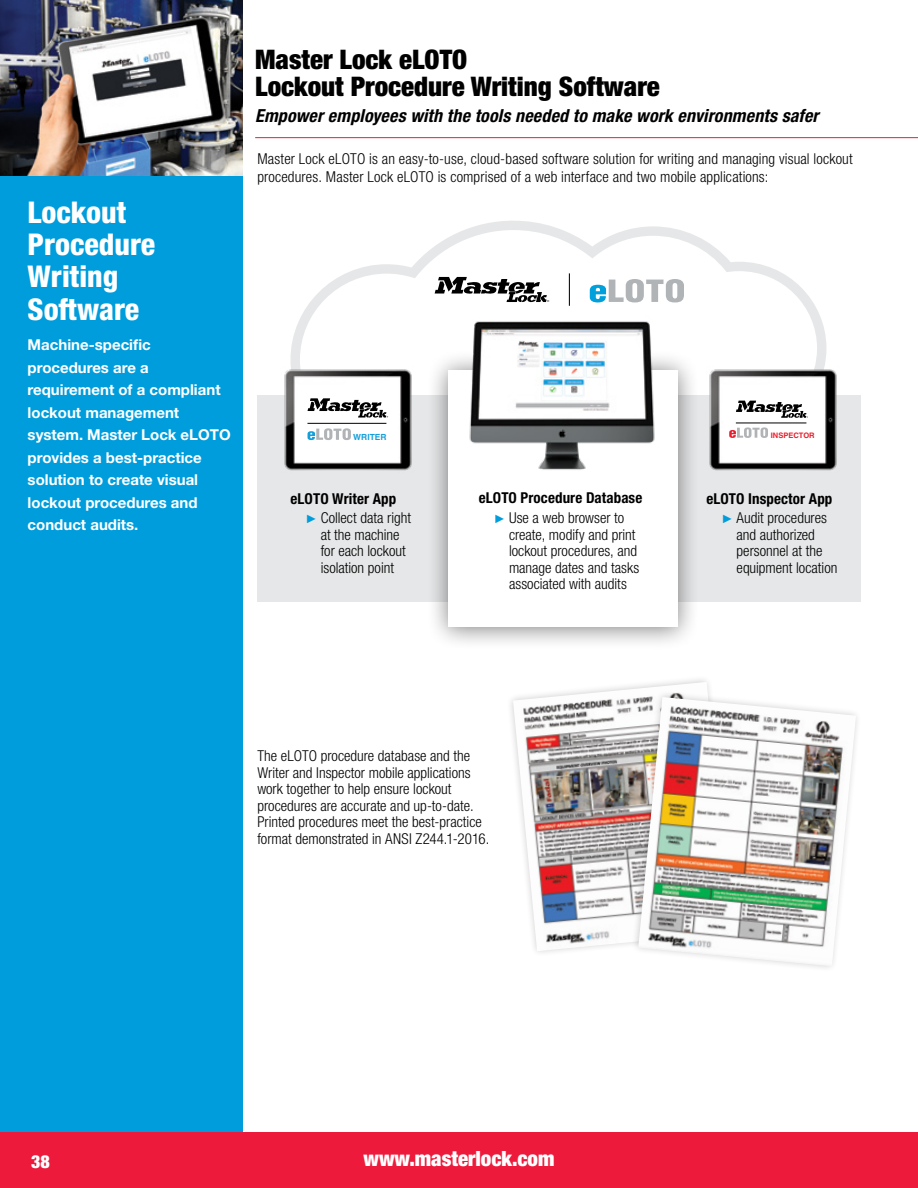
<style>
.page{position:relative;width:918px;height:1188px;background:#fff}
.page>*{position:absolute;margin:0;border:0;box-sizing:border-box;transform-origin:0 0}
.t1{font:800 condensed 30px/32.2px "Helvetica Neue LT";color:#fff}
.t2{font:900 condensed 27px/27px "Helvetica Neue LT";color:#000}
.t3{font:900 condensed 21px "Helvetica Neue LT";color:#fff}
.t4{font:italic 700 condensed 18px "Helvetica Neue LT";letter-spacing:.01em;color:#000}
.t5{font:900 condensed 18px "Helvetica Neue LT";color:#fff}
.t6{font:300 condensed 15px/16.5px "Helvetica Neue LT";color:#000}
.t7{font:700 15px/22.5px "Helvetica Neue LT";color:#fff}
.t8{font:700 condensed 15px/19.8px "Helvetica Neue LT";letter-spacing:.005em;color:#000;text-align:center}
.t9{font:700 8.4px "Helvetica LT Std";color:#159fda}
.t10{font:700 7.5px "Helvetica LT Std";color:#ea1d2d}
.s1{font-weight:700}
.s2{font-family:"Arial";font-weight:400;font-stretch:normal;font-size:12px;color:#009ddc}
.s3{font-weight:300}
</style>
<div class="page">
<div style="left:0;top:0;width:243px;height:1139px;background:#009ddc"></div>
<div style="left:0;top:1133px;width:918px;height:55px;background:#ed1a3b"></div>
<svg style="left:291px;top:221px;width:535px;height:145px"></svg>
<div style="left:257px;top:395px;width:604px;height:207px;background:#e6e7e8"></div>
<hr style="left:255px;top:137px;width:663px;height:1px;background:#ed1a3b">
<div style="left:426px;top:349px;width:274px;height:302px;background:#000;opacity:.5"></div>
<div style="left:448px;top:370px;width:230px;height:257px;background:#fff"></div>
<img style="left:709px;top:366px;width:128px;height:105px">
<svg style="left:736px;top:401px;width:72px;height:17px"></svg>
<hr style="left:736px;top:423px;width:70px;height:1px;background:#000">
<svg style="left:729px;top:427px;width:39px;height:11px"></svg>
<img style="left:284px;top:366px;width:128px;height:105px">
<svg style="left:308px;top:428px;width:43px;height:12px"></svg>
<svg style="left:308px;top:398px;width:80px;height:20px;background:#9e9e9e"></svg>
<hr style="left:307px;top:423px;width:79px;height:1px;background:#000">
<img style="left:446px;top:305px;width:232px;height:174px">
<svg style="left:435px;top:277px;width:114px;height:25px"></svg>
<hr style="left:569px;top:273px;width:1px;height:33px;background:#000">
<svg style="left:590px;top:279px;width:94px;height:24px"></svg>
<img style="left:0;top:0;width:243px;height:176px">
<img style="left:513px;top:682px;width:196px;height:269px">
<svg style="left:630px;top:689px;width:227px;height:279px"></svg>
<img style="left:638px;top:697px;width:218px;height:269px">
<h1 class="t1" style="left:28px;top:196px;width:129px">Lockout<br>Procedure<br>Writing<br>Software</h1>
<p class="t7" style="left:28px;top:333px;width:205px">Machine-specific procedures are a requirement of a compliant lockout management system. Master Lock eLOTO provides a best-practice solution to create visual lockout procedures and conduct audits.</p>
<h2 class="t2" style="left:255px;top:46px;width:406px">Master Lock eLOTO<br>Lockout Procedure Writing Software</h2>
<p class="t4" style="left:255px;top:105px;width:565px">Empower employees with the tools needed to make work environments safer</p>
<p class="t6" style="left:257px;top:150px;width:597px;line-height:18px">Master Lock eLOTO is an easy-to-use, cloud-based software solution for writing and managing visual lockout procedures. Master Lock eLOTO is comprised of a web interface and two mobile applications:</p>
<p class="t9" style="left:353px;top:432px;width:35px">WRITER</p>
<p class="t10" style="left:771px;top:430px;width:45px">INSPECTOR</p>
<p class="t6" style="left:306px;top:488px;width:107px;line-height:19.8px;text-indent:-15px"><span class="s1">eLOTO Writer App </span><span class="s2">►</span> Collect data right</p>
<p class="t6" style="left:321px;top:526px;width:87px">at the machine for each lockout isolation point</p>
<p class="t8" style="left:479px;top:488px;width:165px">eLOTO Procedure Database <span class="s2">►</span> <span class="s3">Use a web browser to</span></p>
<p class="t6" style="left:509px;top:526px;width:132px">create, modify and print lockout procedures, and manage dates and tasks associated with audits</p>
<p class="t8" style="left:721px;top:488px;width:113px;text-align:left;text-indent:-15px">eLOTO Inspector App <span class="s2">►</span> <span class="s3">Audit procedures</span></p>
<p class="t6" style="left:737px;top:526px;width:102px">and authorized personnel at the equipment location</p>
<p class="t6" style="left:257px;top:748px;width:234px">The eLOTO procedure database and the Writer and Inspector mobile applications work together to help ensure lockout procedures are accurate and up-to-date.<br>Printed procedures meet the best-practice format demonstrated in ANSI Z244.1-2016.</p>
<p class="t5" style="left:31px;top:1151px;width:20px">38</p>
<h3 class="t3" style="left:364px;top:1146px;width:192px">www.masterlock.com</h3>
</div>
